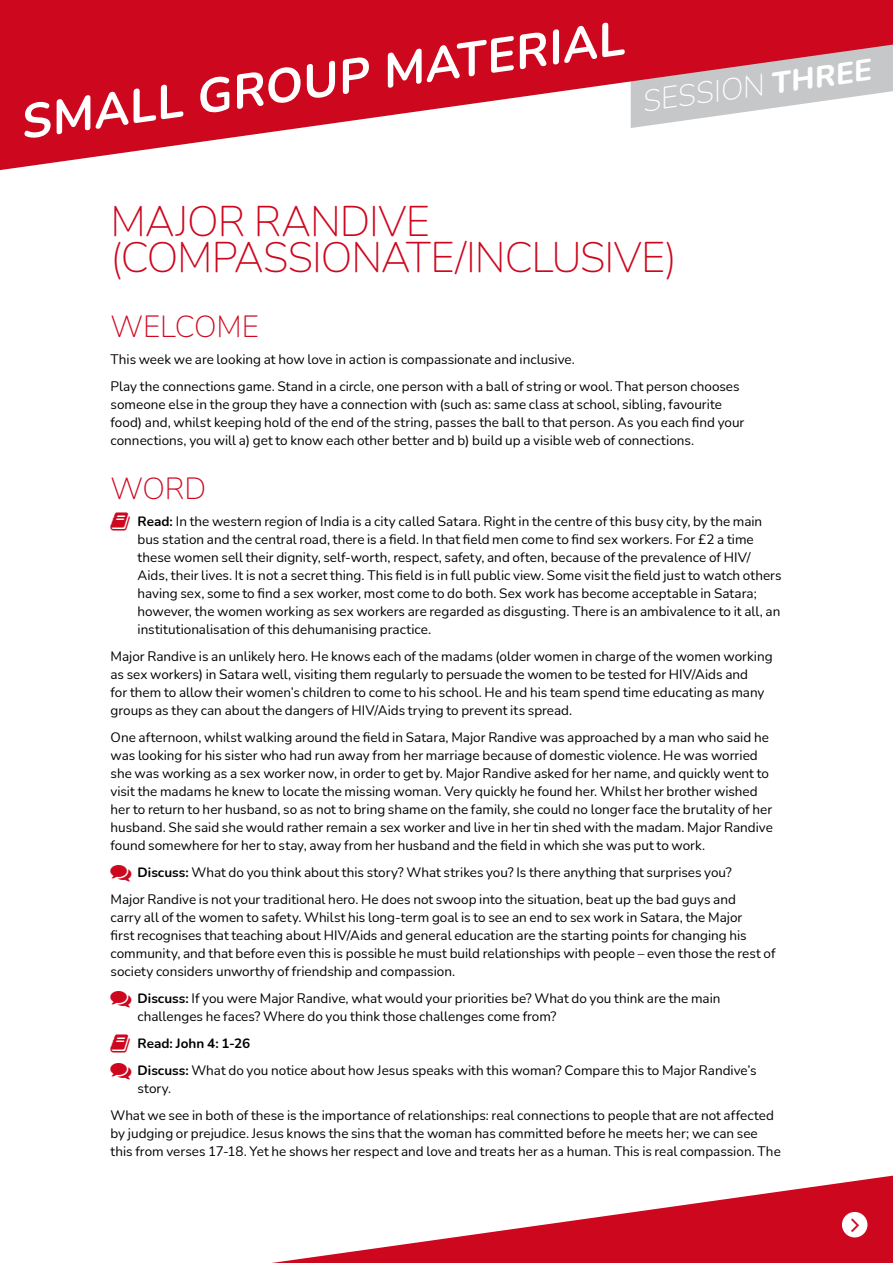
<style>
.page{position:relative;width:893px;height:1263px;background:#fff}
.page>*{position:absolute;margin:0;border:0;box-sizing:border-box;transform-origin:0 0}
.t1{font:700 48px "Nunito";color:#fff}
.t2{font:200 42px/36px "Nunito";letter-spacing:-.025em;color:#cd071e}
.Session{font:200 30px "Nunito";color:#fff}
.t3{font:200 30px "Nunito";letter-spacing:-.005em;color:#cd071e}
.t4{font:13.5px/18px "Nunito";color:#000}
.t5{font:700 13.5px "Nunito";color:#000}
.s1{font-weight:800}
.s2{font-weight:700}
</style>
<div class="page">
<svg style="left:272px;top:1175px;width:621px;height:88px"></svg>
<div style="left:842px;top:1212px;width:25px;height:25px;background:#fff;border-radius:50%"></div>
<svg style="left:0;top:0;width:893px;height:170px"></svg>
<svg style="left:5px;top:0;width:783px;height:163px;fill:#cd071e"></svg>
<h1 class="t1" style="left:15px;top:89px;width:610px;rotate:-8deg">SMALL GROUP MATERIAL</h1>
<p class="Session" style="left:639px;top:81px;width:233px;rotate:-8deg">SESSION <span class="s1">THREE</span></p>
<p class="t2" style="left:111px;top:202px;width:568px">MAJOR RANDIVE (COMPASSIONATE/INCLUSIVE)</p>
<p class="t3" style="left:111px;top:305px;width:150px">WELCOME</p>
<p class="t4" style="left:111px;top:349px;width:466px">This week we are looking at how love in action is compassionate and inclusive.</p>
<p class="t4" style="left:111px;top:376px;width:635px">Play the connections game. Stand in a circle, one person with a ball of string or wool. That person chooses someone else in the group they have a connection with (such as: same class at school, sibling, favourite food) and, whilst keeping hold of the end of the string, passes the ball to that person. As you each find your connections, you will a) get to know each other better and b) build up a visible web of connections.</p>
<p class="t3" style="left:111px;top:467px;width:97px">WORD</p>
<p class="t4" style="left:138px;top:511px;width:646px"><span class="s2">Read:</span> In the western region of India is a city called Satara. Right in the centre of this busy city, by the main bus station and the central road, there is a field. In that field men come to find sex workers. For £2 a time these women sell their dignity, self-worth, respect, safety, and often, because of the prevalence of HIV/ Aids, their lives. It is not a secret thing. This field is in full public view. Some visit the field just to watch others having sex, some to find a sex worker, most come to do both. Sex work has become acceptable in Satara; however, the women working as sex workers are regarded as disgusting. There is an ambivalence to it all, an institutionalisation of this dehumanising practice.</p>
<p class="t4" style="left:111px;top:646px;width:664px">Major Randive is an unlikely hero. He knows each of the madams (older women in charge of the women working as sex workers) in Satara well, visiting them regularly to persuade the women to be tested for HIV/Aids and<br>for them to allow their women’s children to come to his school. He and his team spend time educating as many groups as they can about the dangers of HIV/Aids trying to prevent its spread.</p>
<p class="t4" style="left:111px;top:727px;width:664px">One afternoon, whilst walking around the field in Satara, Major Randive was approached by a man who said he was looking for his sister who had run away from her marriage because of domestic violence. He was worried she was working as a sex worker now, in order to get by. Major Randive asked for her name, and quickly went to visit the madams he knew to locate the missing woman. Very quickly he found her. Whilst her brother wished her to return to her husband, so as not to bring shame on the family, she could no longer face the brutality of her husband. She said she would rather remain a sex worker and live in her tin shed with the madam. Major Randive found somewhere for her to stay, away from her husband and the field in which she was put to work.</p>
<p class="t4" style="left:138px;top:862px;width:596px"><span class="s2">Discuss:</span> What do you think about this story? What strikes you? Is there anything that surprises you?</p>
<p class="t4" style="left:111px;top:889px;width:666px">Major Randive is not your traditional hero. He does not swoop into the situation, beat up the bad guys and<br>carry all of the women to safety. Whilst his long-term goal is to see an end to sex work in Satara, the Major<br>first recognises that teaching about HIV/Aids and general education are the starting points for changing his community, and that before even this is possible he must build relationships with people – even those the rest of society considers unworthy of friendship and compassion.</p>
<p class="t4" style="left:138px;top:988px;width:584px"><span class="s2">Discuss:</span> If you were Major Randive, what would your priorities be? What do you think are the main challenges he faces? Where do you think those challenges come from?</p>
<p class="t5" style="left:138px;top:1033px;width:114px">Read: John 4: 1-26</p>
<p class="t4" style="left:138px;top:1060px;width:620px"><span class="s2">Discuss:</span> What do you notice about how Jesus speaks with this woman? Compare this to Major Randive’s story.</p>
<p class="t4" style="left:111px;top:1105px;width:672px">What we see in both of these is the importance of relationships: real connections to people that are not affected by judging or prejudice. Jesus knows the sins that the woman has committed before he meets her; we can see this from verses 17-18. Yet he shows her respect and love and treats her as a human. This is real compassion. The</p>
</div>
